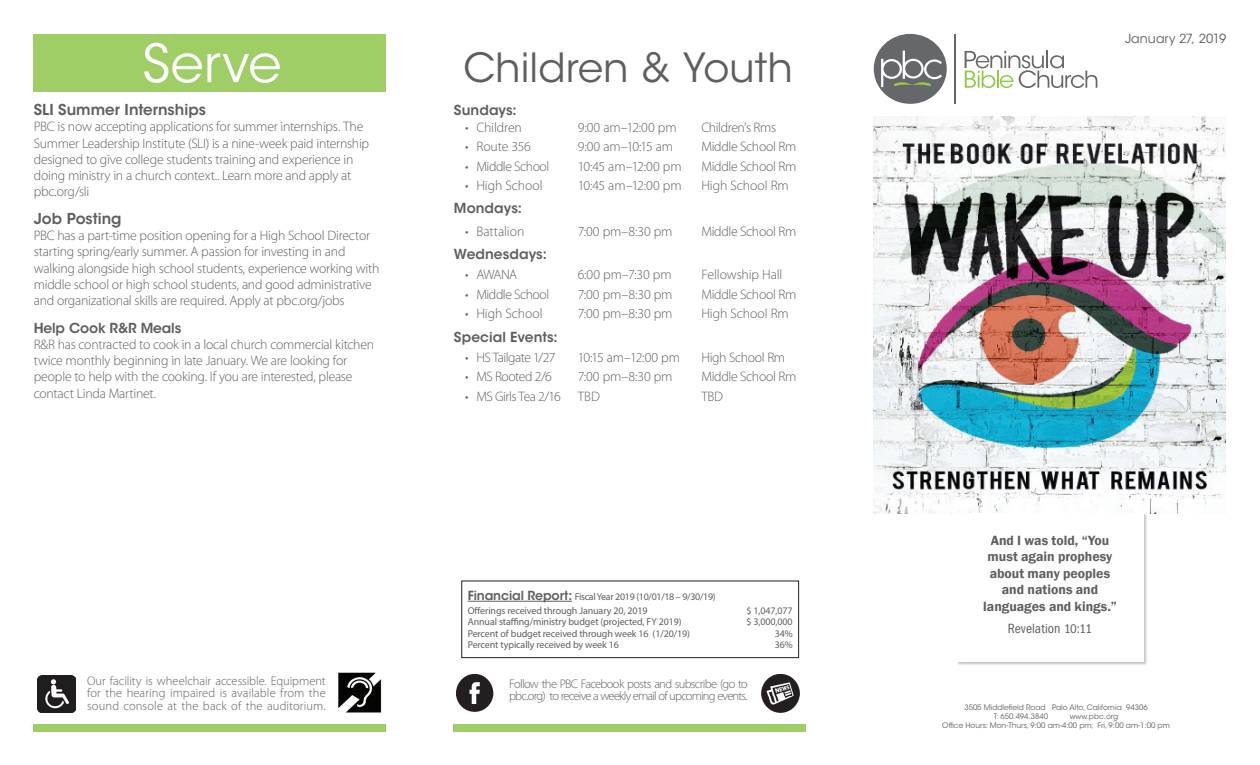
<style>
.page{position:relative;width:1260px;height:765px;background:#fff}
.page>*{position:absolute;margin:0;border:0;box-sizing:border-box;transform-origin:0 0}
.t1{font:52.5px "ITC Avant Garde Std";letter-spacing:.005em;color:#fff}
.t2{font:40px "ITC Avant Garde Std";color:#5f5f62}
.t3{font:600 15px "ITC Avant Garde Std";color:#5f5f62}
.t4{font:300 13.75px/16.2px "Myriad Pro";letter-spacing:-.02em;color:#5f5f62}
.t5{font:600 13.75px/16.5px "Franklin Gothic";color:#5f5f62;text-align:center}
.t6{font:600 13.75px "ITC Avant Garde Std";letter-spacing:.005em;color:#5f5f62}
.t7{font:300 13.75px "Myriad Pro";letter-spacing:-.04em;color:#5f5f62}
.t8{font:300 13.75px "Myriad Pro";letter-spacing:-.045em;color:#5f5f62}
.t9{font:condensed 13.75px "Franklin Gothic";color:#5f5f62}
.t10{font:300 12.5px/12.5px "Myriad Pro";letter-spacing:-.05em;color:#5f5f62;text-align:justify}
.t11{font:12.5px "ITC Avant Garde Std";letter-spacing:.005em;color:#5f5f62}
.t12{font:10px/14.1px "Myriad Pro";letter-spacing:-.01em;color:#5f5f62}
.t13{font:7.5px/9px "ITC Avant Garde Std";color:#5f5f62}
.s1{font-family:"ITC Avant Garde Std";font-weight:600;font-size:12.5px}
.s2{font-size:13.12px}
</style>
<div class="page">
<div style="left:34px;top:724px;width:352px;height:8px;background:#9fce66"></div>
<div style="left:454px;top:725px;width:352px;height:7px;background:#9fce66"></div>
<div style="left:34px;top:34px;width:352px;height:57px;background:#9fce66"></div>
<img style="left:38px;top:675px;width:38px;height:38px">
<img style="left:338px;top:673px;width:44px;height:40px">
<img style="left:457px;top:675px;width:36px;height:37px">
<img style="left:761px;top:674px;width:38px;height:38px">
<hr style="left:955px;top:34px;width:1px;height:70px;background:#66676a">
<svg style="left:874px;top:34px;width:73px;height:70px"></svg>
<svg style="left:965px;top:51px;width:132px;height:37px"></svg>
<hr style="left:468px;top:601px;width:104px;height:1px;background:#5f5f62">
<div style="left:461px;top:581px;width:338px;height:77px;border:1px solid #231f20"></div>
<img style="left:874px;top:117px;width:351px;height:396px">
<div style="left:956px;top:513px;width:192px;height:153px;background:#231f20;opacity:.25"></div>
<div style="left:956px;top:513px;width:188px;height:148px;background:#fff"></div>
<h1 class="t1" style="left:142px;top:31px;width:141px">Serve</h1>
<p class="t3" style="left:34px;top:100px;width:174px">SLI Summer Internships</p>
<p class="t4" style="left:34px;top:118px;width:337px">PBC is now accepting applications for summer internships. The Summer Leadership Institute (SLI) is a nine-week paid internship designed to give college students training and experience in doing ministry in a church context.. Learn more and apply at pbc.org/sli</p>
<p class="t3" style="left:34px;top:209px;width:89px">Job Posting</p>
<p class="t4" style="left:34px;top:227px;width:347px">PBC has a part-time position opening for a High School Director starting spring/early summer. A passion for investing in and walking alongside high school students, experience working with middle school or high school students, and good administrative and organizational skills are required. Apply at pbc.org/jobs</p>
<p class="t6" style="left:34px;top:319px;width:149px">Help Cook R&amp;R Meals</p>
<p class="t4" style="left:34px;top:336px;width:342px">R&amp;R has contracted to cook in a local church commercial kitchen twice monthly beginning in late January. We are looking for people to help with the cooking. If you are interested, please contact Linda Martinet.</p>
<h2 class="t2" style="left:463px;top:44px;width:331px">Children &amp; Youth</h2>
<p class="t6" style="left:454px;top:101px;width:64px">Sundays:</p>
<p class="t4" style="left:465px;top:119px;width:58px">• Children</p>
<p class="t4" style="left:578px;top:119px;width:100px">9:00 am–12:00 pm</p>
<p class="t4" style="left:701px;top:119px;width:76px">Children's Rms</p>
<p class="t4" style="left:465px;top:138px;width:67px">• Route 356</p>
<p class="t4" style="left:578px;top:138px;width:97px">9:00 am–10:15 am</p>
<p class="t4" style="left:701px;top:138px;width:96px">Middle School Rm</p>
<p class="t4" style="left:465px;top:158px;width:86px">• Middle School</p>
<p class="t4" style="left:578px;top:158px;width:105px">10:45 am–12:00 pm</p>
<p class="t4" style="left:701px;top:158px;width:96px">Middle School Rm</p>
<p class="t4" style="left:465px;top:177px;width:79px">• High School</p>
<p class="t4" style="left:578px;top:177px;width:105px">10:45 am–12:00 pm</p>
<p class="t4" style="left:701px;top:177px;width:89px">High School Rm</p>
<p class="t6" style="left:454px;top:200px;width:70px">Mondays:</p>
<p class="t4" style="left:465px;top:223px;width:61px">• Battalion</p>
<p class="t4" style="left:578px;top:223px;width:96px">7:00 pm–8:30 pm</p>
<p class="t4" style="left:701px;top:223px;width:96px">Middle School Rm</p>
<p class="t6" style="left:454px;top:245px;width:94px">Wednesdays:</p>
<p class="t4" style="left:465px;top:266px;width:54px">• AWANA</p>
<p class="t4" style="left:578px;top:266px;width:95px">6:00 pm–7:30 pm</p>
<p class="t4" style="left:701px;top:266px;width:83px">Fellowship Hall</p>
<p class="t4" style="left:465px;top:286px;width:86px">• Middle School</p>
<p class="t4" style="left:578px;top:286px;width:96px">7:00 pm–8:30 pm</p>
<p class="t4" style="left:701px;top:286px;width:96px">Middle School Rm</p>
<p class="t4" style="left:465px;top:305px;width:79px">• High School</p>
<p class="t4" style="left:578px;top:305px;width:96px">7:00 pm–8:30 pm</p>
<p class="t4" style="left:701px;top:305px;width:89px">High School Rm</p>
<p class="t6" style="left:454px;top:328px;width:105px">Special Events:</p>
<p class="t8" style="left:465px;top:349px;width:92px">• HS Tailgate 1/27</p>
<p class="t4" style="left:578px;top:349px;width:104px">10:15 am–12:00 pm</p>
<p class="t4" style="left:701px;top:349px;width:85px">High School Rm</p>
<p class="t4" style="left:465px;top:368px;width:88px">• MS Rooted 2/6</p>
<p class="t4" style="left:578px;top:368px;width:96px">7:00 pm–8:30 pm</p>
<p class="t4" style="left:701px;top:368px;width:96px">Middle School Rm</p>
<p class="t7" style="left:465px;top:388px;width:136px">• MS Girls Tea 2/16 TBD</p>
<p class="t4" style="left:701px;top:388px;width:23px">TBD</p>
<p class="t12" style="left:468px;top:589px;width:250px"><span class="s1">Financial Report:</span> Fiscal Year 2019 (10/01/18 – 9/30/19)<br>Offerings received through January 20, 2019</p>
<p class="t12" style="left:746px;top:604px;width:48px">$ 1,047,077</p>
<p class="t12" style="left:468px;top:615px;width:215px">Annual staffing/ministry budget (projected, FY 2019)</p>
<p class="t12" style="left:746px;top:615px;width:48px">$ 3,000,000</p>
<p class="t12" style="left:468px;top:626px;width:224px">Percent of budget received through week 16 (1/20/19)</p>
<p class="t12" style="left:775px;top:626px;width:19px">34%</p>
<p class="t12" style="left:468px;top:637px;width:153px">Percent typically received by week 16</p>
<p class="t12" style="left:775px;top:637px;width:19px">36%</p>
<p class="t10" style="left:87px;top:674px;width:240px">Our facility is wheelchair accessible. Equipment for the hearing impaired is available from the sound console at the back of the auditorium.</p>
<p class="t10" style="left:509px;top:677px;width:240px">Follow the PBC Facebook posts and subscribe (go to pbc.org) to receive a weekly email of upcoming events.</p>
<p class="t11" style="left:1125px;top:31px;width:103px">January 27, 2019</p>
<p class="t5" style="left:983px;top:532px;width:135px">And I was told, “You must again prophesy about many peoples and nations and languages and kings.”</p>
<p class="t9" style="left:1008px;top:621px;width:86px">Revelation <span class="s2">10:11</span></p>
<p class="t13" style="left:994px;top:703px;width:155px;text-indent:-29px">3505 Middlefield Road Palo Alto, California 94306<br>T: 650.494.3840</p>
<p class="t13" style="left:942px;top:712px;width:229px;text-indent:127px">www.pbc.org<br>Office Hours: Mon-Thurs, 9:00 am-4:00 pm; Fri, 9:00 am-1:00 pm</p>
</div>
